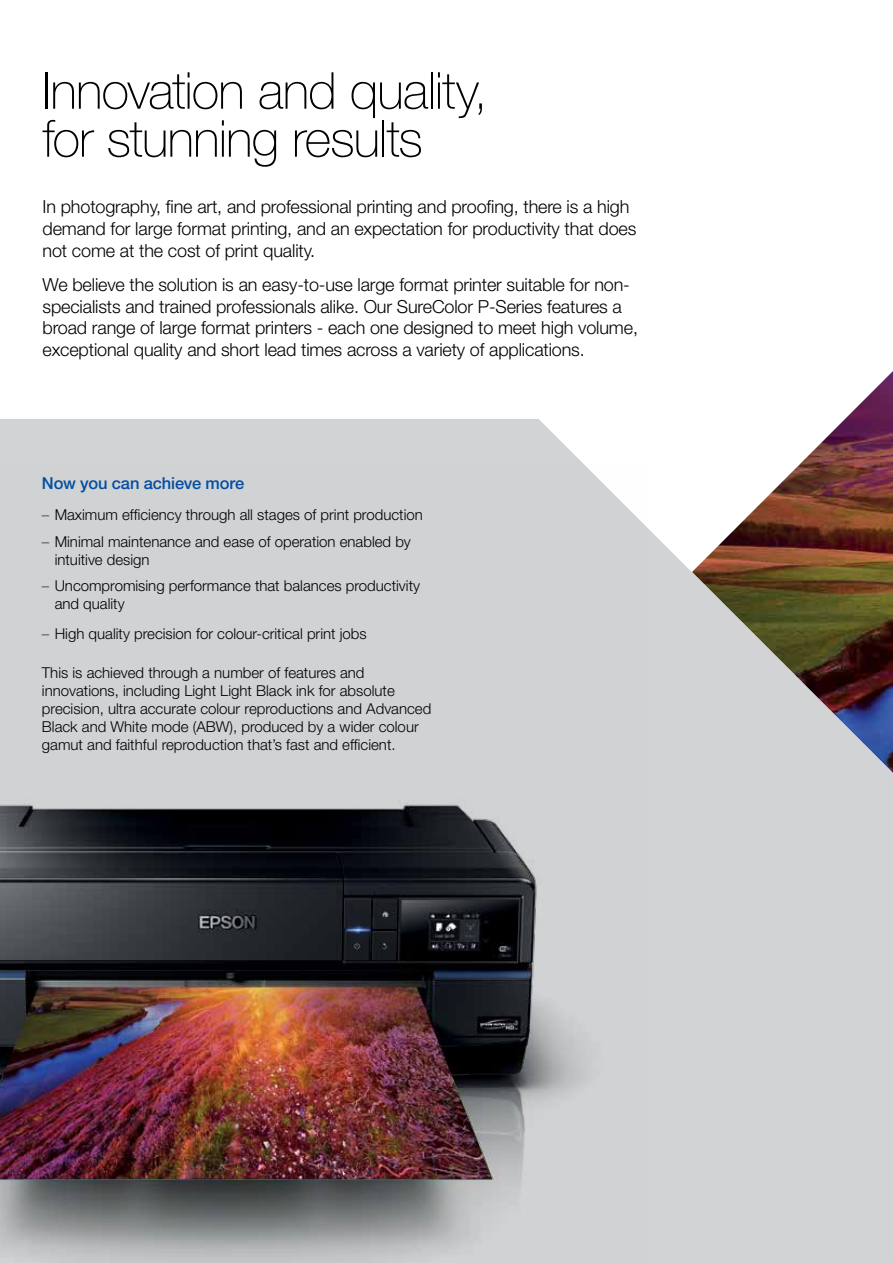
<style>
.page{position:relative;width:893px;height:1263px;background:#fff}
.page>*{position:absolute;margin:0;border:0;box-sizing:border-box;transform-origin:0 0}
.t1{font:100 51px/48px "Helvetica Neue LT Pro";letter-spacing:-.02em;color:#000}
.t2{font:300 18px/21.6px "Helvetica Neue LT Pro";letter-spacing:-.01em;color:#000}
.t3{font:500 16.5px "Helvetica Neue LT Pro";letter-spacing:-.01em;color:#034ea2}
.t4{font:300 15px/18px "Helvetica Neue LT Pro";color:#000}
.s1{font-weight:100}
</style>
<div class="page">
<div style="left:0;top:419px;width:893px;height:844px;background:#d1d3d4"></div>
<img style="left:692px;top:371px;width:201px;height:402px">
<div style="left:0;top:462px;width:648px;height:310px;background:#d0d2d3"></div>
<img style="left:0;top:772px;width:648px;height:491px">
<h1 class="t1" style="left:43px;top:67px;width:447px">Innovation and quality, for stunning results</h1>
<p class="t2" style="left:43px;top:196px;width:595px">In photography, fine art, and professional printing and proofing, there is a high demand for large format printing, and an expectation for productivity that does not come at the cost of print quality.</p>
<p class="t2" style="left:43px;top:273px;width:597px">We believe the solution is an easy-to-use large format printer suitable for non&shy;specialists and trained professionals alike. Our SureColor P-Series features a broad range of large format printers - each one designed to meet high volume, exceptional quality and short lead times across a variety of applications.</p>
<p class="t3" style="left:42px;top:474px;width:204px">Now you can achieve more</p>
<p class="t4" style="left:42px;top:506px;width:382px"><span class="s1">–</span> Maximum efficiency through all stages of print production</p>
<p class="t4" style="left:55px;top:532px;width:358px;text-indent:-13px"><span class="s1">–</span> Minimal maintenance and ease of operation enabled by intuitive design</p>
<p class="t4" style="left:55px;top:577px;width:367px;text-indent:-13px"><span class="s1">–</span> Uncompromising performance that balances productivity and quality</p>
<p class="t4" style="left:42px;top:625px;width:326px"><span class="s1">–</span> High quality precision for colour-critical print jobs</p>
<p class="t4" style="left:42px;top:663px;width:391px">This is achieved through a number of features and innovations, including Light Light Black ink for absolute precision, ultra accurate colour reproductions and Advanced Black and White mode (ABW), produced by a wider colour gamut and faithful reproduction that’s fast and efficient.</p>
</div>
